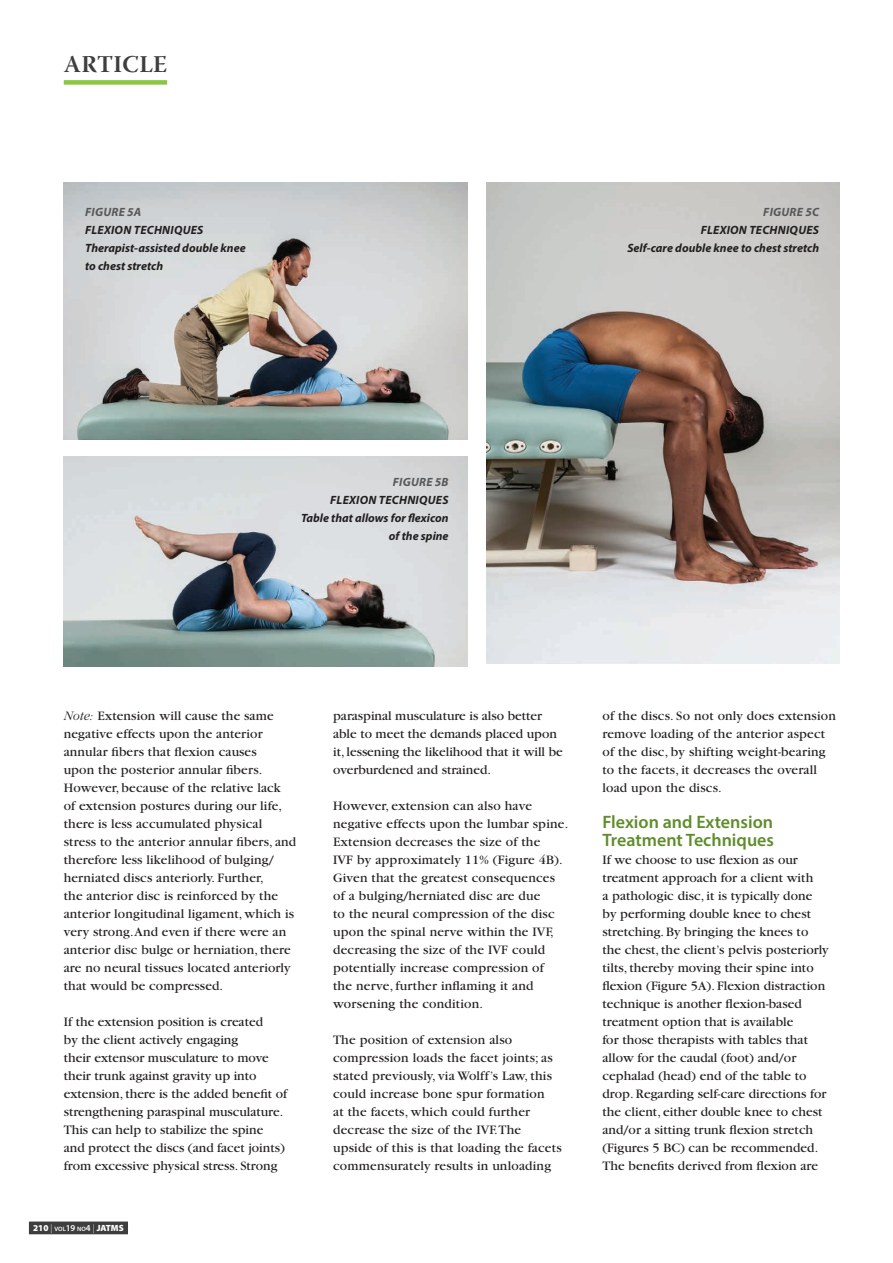
<style>
.page{position:relative;width:893px;height:1263px;background:#fff}
.page>*{position:absolute;margin:0;border:0;box-sizing:border-box;transform-origin:0 0}
.t1{font:24px "Warnock Pro Bold Subh";letter-spacing:.015em;color:#3e3e3f}
.t2{font:600 18px/18px "Myriad Pro";color:#5f8d2b}
.t3{font:13.5px/18px "Garamond";letter-spacing:.01em;color:#231f20}
.t4{font:italic 700 12px/18px "Myriad Pro";color:#231f20;text-align:right}
.t5{font:italic 700 12px "Myriad Pro";letter-spacing:.02em;color:#57585a}
.t6{font:900 9px "Myriad Pro";color:#fff}
.s1{font-weight:300;font-style:italic}
.s2{font-weight:300}
.s3{font-weight:600;font-size:6.3px}
.s4{font-weight:600}
</style>
<div class="page">
<img style="left:64px;top:183px;width:404px;height:257px">
<img style="left:64px;top:456px;width:404px;height:210px">
<img style="left:487px;top:183px;width:353px;height:480px">
<div style="left:64px;top:80px;width:103px;height:5px;background:#8bc640"></div>
<div style="left:29px;top:1221px;width:99px;height:13px;background:#3e3e3f"></div>
<h1 class="t1" style="left:64px;top:49px;width:105px">ARTICLE</h1>
<p class="t5" style="left:85px;top:204px;width:58px">FIGURE 5A</p>
<p class="t4" style="left:85px;top:221px;width:162px;text-align:left">FLEXION TECHNIQUES<br>Therapist-assisted double knee to chest stretch</p>
<p class="t5" style="left:763px;top:204px;width:57px">FIGURE 5C</p>
<p class="t4" style="left:627px;top:221px;width:193px">FLEXION TECHNIQUES<br>Self-care double knee to chest stretch</p>
<p class="t5" style="left:393px;top:474px;width:57px">FIGURE 5B</p>
<p class="t4" style="left:301px;top:491px;width:149px">FLEXION TECHNIQUES<br>Table that allows for flexicon of the spine</p>
<p class="t3" style="left:64px;top:707px;width:234px"><span class="s1">Note:</span> Extension will cause the same negative effects upon the anterior annular fibers that flexion causes<br>upon the posterior annular fibers.<br>However, because of the relative lack<br>of extension postures during our life, there is less accumulated physical stress to the anterior annular fibers, and therefore less likelihood of bulging/ herniated discs anteriorly. Further,<br>the anterior disc is reinforced by the anterior longitudinal ligament, which is very strong. And even if there were an anterior disc bulge or herniation, there are no neural tissues located anteriorly that would be compressed.</p>
<p class="t3" style="left:64px;top:1013px;width:225px">If the extension position is created<br>by the client actively engaging<br>their extensor musculature to move their trunk against gravity up into extension, there is the added benefit of strengthening paraspinal musculature.<br>This can help to stabilize the spine and protect the discs (and facet joints) from excessive physical stress. Strong</p>
<p class="t6" style="left:33px;top:1222px;width:92px">210 <span class="s2">|</span> <span class="s3">VOL</span><span class="s4">19</span> <span class="s3">NO</span><span class="s4">4</span> <span class="s2">|</span> JATMS</p>
<p class="t3" style="left:333px;top:707px;width:231px">paraspinal musculature is also better able to meet the demands placed upon it, lessening the likelihood that it will be overburdened and strained.</p>
<p class="t3" style="left:333px;top:797px;width:237px">However, extension can also have negative effects upon the lumbar spine.<br>Extension decreases the size of the<br>IVF by approximately 11% (Figure 4B).<br>Given that the greatest consequences of a bulging/herniated disc are due<br>to the neural compression of the disc upon the spinal nerve within the IVF, decreasing the size of the IVF could potentially increase compression of<br>the nerve, further inflaming it and worsening the condition.</p>
<p class="t3" style="left:333px;top:1031px;width:230px">The position of extension also compression loads the facet joints; as stated previously, via Wolff’s Law, this could increase bone spur formation<br>at the facets, which could further decrease the size of the IVF.The upside of this is that loading the facets commensurately results in unloading</p>
<p class="t3" style="left:602px;top:707px;width:235px">of the discs. So not only does extension remove loading of the anterior aspect of the disc, by shifting weight-bearing to the facets, it decreases the overall load upon the discs.</p>
<h2 class="t2" style="left:602px;top:813px;width:173px">Flexion and Extension<br>Treatment Techniques</h2>
<p class="t3" style="left:602px;top:851px;width:228px">If we choose to use flexion as our treatment approach for a client with<br>a pathologic disc, it is typically done by performing double knee to chest stretching. By bringing the knees to the chest, the client’s pelvis posteriorly tilts, thereby moving their spine into flexion (Figure 5A). Flexion distraction technique is another flexion-based treatment option that is available<br>for those therapists with tables that allow for the caudal (foot) and/or cephalad (head) end of the table to drop. Regarding self-care directions for the client, either double knee to chest and/or a sitting trunk flexion stretch (Figures 5 BC) can be recommended.<br>The benefits derived from flexion are</p>
</div>
